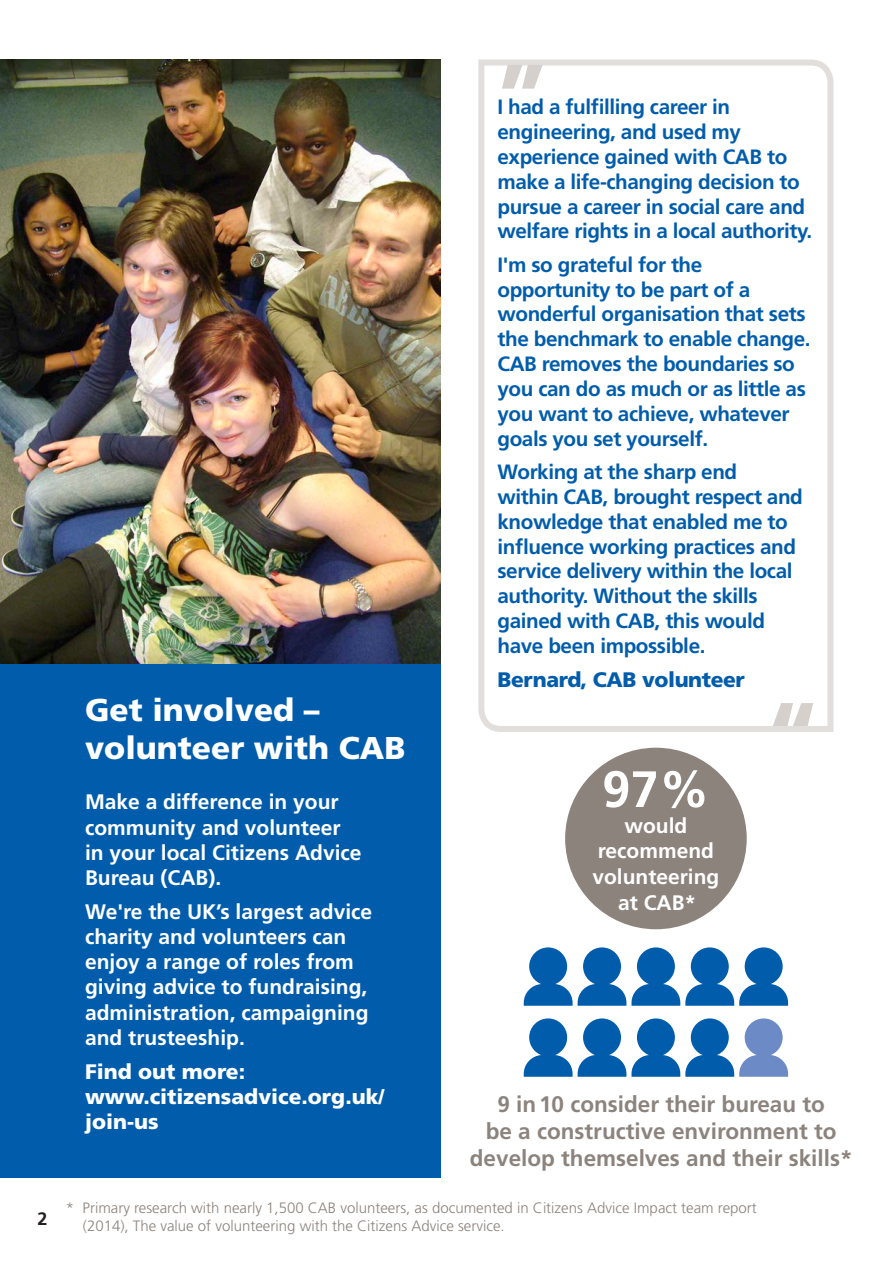
<style>
.page{position:relative;width:893px;height:1263px;background:#fff}
.page>*{position:absolute;margin:0;border:0;box-sizing:border-box;transform-origin:0 0}
.t1{font:700 51px "Frutiger LT Std";color:#fff}
.Heading_2{font:900 31.5px/37.8px "Frutiger LT Std";color:#fff}
.t2{font:700 22.5px/27px "Frutiger LT Std";color:#8c837d;text-align:center}
.Heading_2-2{font:700 21px/25.2px "Frutiger LT Std";color:#fff}
.Heading_2-3{font:900 21px/25.2px "Frutiger LT Std";color:#fff}
.Heading_2-4{font:900 21px "Frutiger LT Std";letter-spacing:-.02em;color:#015dac}
.Heading_2-5{font:700 20.7px/24.9px "Frutiger LT Std";letter-spacing:-.02em;color:#015dac}
.t3{font:700 18px "Frutiger LT Std";color:#231f20}
.t4{font:300 15px/18px "Frutiger LT Std";color:#8c837d}
</style>
<div class="page">
<svg style="left:478px;top:59px;width:356px;height:673px"></svg>
<svg style="left:502px;top:65px;width:41px;height:24px"></svg>
<div style="left:0;top:661px;width:440px;height:517px;background:#015dac"></div>
<div style="left:565px;top:748px;width:182px;height:181px;background:#8c837d;border-radius:50%"></div>
<img style="left:0;top:60px;width:440px;height:603px">
<svg style="left:524px;top:947px;width:264px;height:59px"></svg>
<svg style="left:524px;top:1018px;width:264px;height:59px"></svg>
<p class="t3" style="left:38px;top:1208px;width:12px">2</p>
<p class="Heading_2-5" style="left:497px;top:95px;width:316px">I had a fulfilling career in engineering, and used my experience gained with CAB to make a life-changing decision to pursue a career in social care and welfare rights in a local authority.</p>
<p class="Heading_2-5" style="left:497px;top:252px;width:315px">I'm so grateful for the opportunity to be part of a wonderful organisation that sets the benchmark to enable change.<br>CAB removes the boundaries so you can do as much or as little as you want to achieve, whatever goals you set yourself.</p>
<p class="Heading_2-5" style="left:497px;top:459px;width:307px">Working at the sharp end within CAB, brought respect and knowledge that enabled me to influence working practices and service delivery within the local authority. Without the skills gained with CAB, this would have been impossible.</p>
<p class="Heading_2-4" style="left:497px;top:667px;width:249px">Bernard, CAB volunteer</p>
<p class="Heading_2" style="left:85px;top:691px;width:322px">Get involved – volunteer with CAB</p>
<p class="Heading_2-2" style="left:85px;top:790px;width:278px">Make a difference in your community and volunteer in your local Citizens Advice<br>Bureau (CAB).</p>
<p class="Heading_2-2" style="left:85px;top:899px;width:289px">We're the UK’s largest advice charity and volunteers can enjoy a range of roles from giving advice to fundraising, administration, campaigning and trusteeship.</p>
<p class="Heading_2-3" style="left:85px;top:1058px;width:301px">Find out more: www.citizensadvice.org.uk/ join-us</p>
<p class="t1" style="left:602px;top:759px;width:109px">97%</p>
<p class="Heading_2-2" style="left:592px;top:813px;width:128px;line-height:25.7px;text-align:center">would recommend volunteering at CAB*</p>
<p class="t2" style="left:470px;top:1091px;width:384px">9 in10 consider their bureau to<br>be a constructive environment to develop themselves and their skills*</p>
<p class="t4" style="left:83px;top:1199px;width:675px;text-indent:-17px">* Primary research with nearly 1,500 CAB volunteers, as documented in Citizens Advice Impact team report (2014), The value of volunteering with the Citizens Advice service.</p>
</div>
